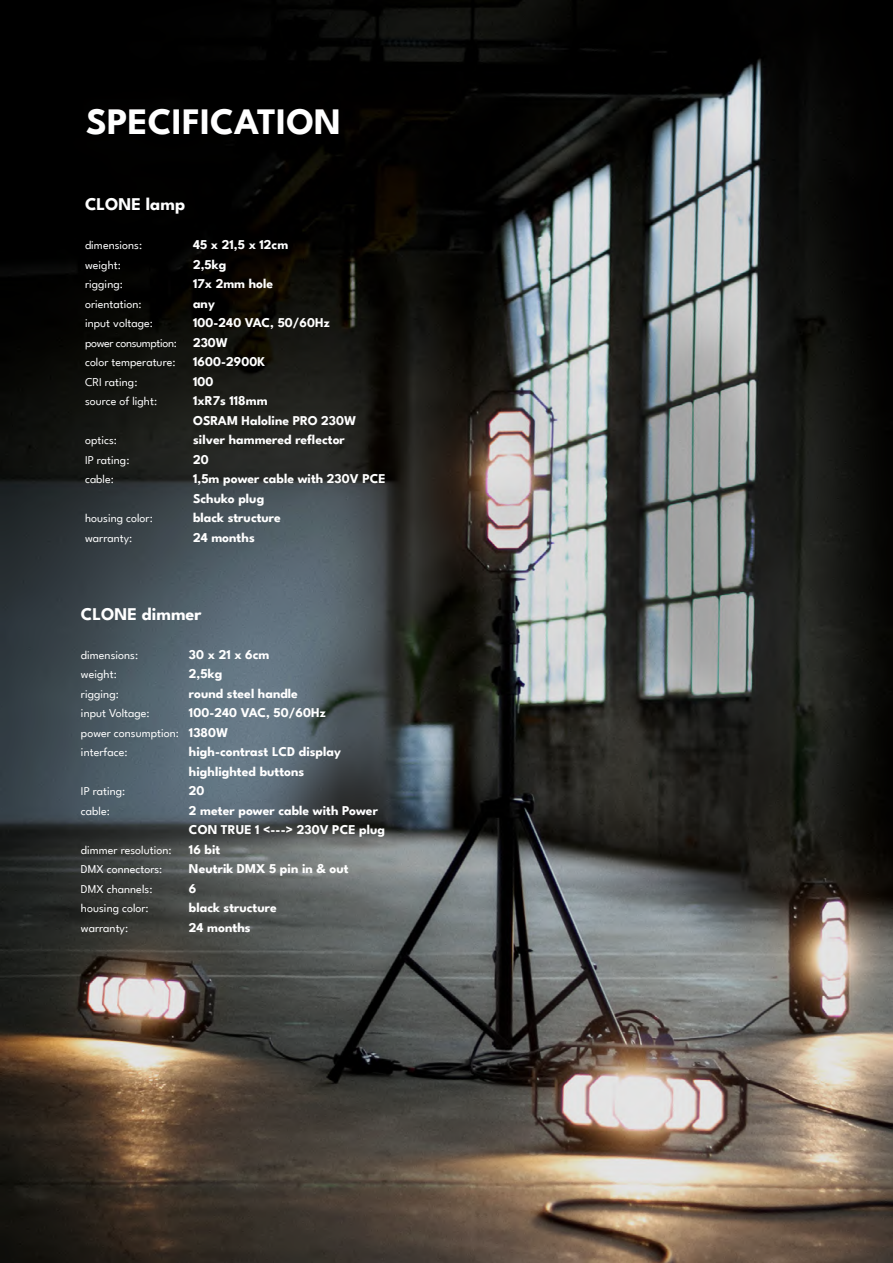
<style>
.page{position:relative;width:893px;height:1263px;background:#fff}
.page>*{position:absolute;margin:0;border:0;box-sizing:border-box;transform-origin:0 0}
.t1{font:700 37.5px "League Spartan";color:#fff}
.t2{font:700 18px "League Spartan";color:#fff}
.t3{font:700 13.5px/19.5px "League Spartan";color:#fff}
.t4{font:12px/19.5px "League Spartan";color:#fff}
.t5{font:12px/19.5px "League Spartan";letter-spacing:-.02em;color:#fff}
.s1{font-weight:700;font-size:13.5px}
</style>
<div class="page">
<img style="left:0;top:0;width:893px;height:1263px">
<h1 class="t1" style="left:86px;top:92px;width:257px">SPECIFICATION</h1>
<h2 class="t2" style="left:85px;top:190px;width:102px">CLONE lamp</h2>
<p class="t4" style="left:85px;top:234px;width:59px">dimensions:</p>
<p class="t3" style="left:193px;top:234px;width:97px">45 x 21,5 x 12cm</p>
<p class="t4" style="left:85px;top:254px;width:37px">weight:</p>
<p class="t3" style="left:193px;top:253px;width:35px">2,5kg</p>
<p class="t4" style="left:85px;top:273px;width:39px">rigging:</p>
<p class="t3" style="left:193px;top:273px;width:82px">17x 2mm hole</p>
<p class="t4" style="left:85px;top:293px;width:58px">orientation:</p>
<p class="t3" style="left:193px;top:292px;width:23px">any</p>
<p class="t4" style="left:85px;top:312px;width:69px">input voltage:</p>
<p class="t3" style="left:193px;top:312px;width:138px">100-240 VAC, 50/60Hz</p>
<p class="t5" style="left:85px;top:332px;width:145px">power consumption: <span class="s1">230W </span>color temperature:</p>
<p class="t3" style="left:193px;top:351px;width:74px">1600-2900K</p>
<p class="t4" style="left:85px;top:371px;width:54px">CRI rating:</p>
<p class="t3" style="left:193px;top:370px;width:22px">100</p>
<p class="t4" style="left:85px;top:390px;width:74px">source of light:</p>
<p class="t3" style="left:193px;top:390px;width:165px">1xR7s 118mm<br>OSRAM Haloline PRO 230W</p>
<p class="t4" style="left:85px;top:429px;width:33px">optics:</p>
<p class="t3" style="left:193px;top:429px;width:153px">silver hammered reflector</p>
<p class="t4" style="left:85px;top:449px;width:46px">IP rating:</p>
<p class="t3" style="left:193px;top:448px;width:17px">20</p>
<p class="t4" style="left:85px;top:468px;width:30px">cable:</p>
<p class="t3" style="left:193px;top:468px;width:194px">1,5m power cable with 230V PCE<br>Schuko plug</p>
<p class="t4" style="left:85px;top:507px;width:69px">housing color:</p>
<p class="t3" style="left:193px;top:507px;width:89px">black structure</p>
<p class="t4" style="left:85px;top:527px;width:49px">warranty:</p>
<p class="t3" style="left:193px;top:526px;width:63px">24 months</p>
<h2 class="t2" style="left:81px;top:600px;width:122px">CLONE dimmer</h2>
<p class="t4" style="left:81px;top:644px;width:59px">dimensions:</p>
<p class="t3" style="left:189px;top:643px;width:82px">30 x 21 x 6cm</p>
<p class="t4" style="left:81px;top:663px;width:37px">weight:</p>
<p class="t3" style="left:189px;top:663px;width:35px">2,5kg</p>
<p class="t4" style="left:81px;top:683px;width:39px">rigging:</p>
<p class="t3" style="left:189px;top:682px;width:110px">round steel handle</p>
<p class="t4" style="left:81px;top:702px;width:70px">input Voltage:</p>
<p class="t3" style="left:189px;top:702px;width:138px">100-240 VAC, 50/60Hz</p>
<p class="t4" style="left:81px;top:722px;width:149px">power consumption: <span class="s1">1380W </span>interface:</p>
<p class="t3" style="left:189px;top:741px;width:154px">high-contrast LCD display highlighted buttons</p>
<p class="t4" style="left:81px;top:780px;width:46px">IP rating:</p>
<p class="t3" style="left:189px;top:780px;width:17px">20</p>
<p class="t4" style="left:81px;top:800px;width:30px">cable:</p>
<p class="t3" style="left:189px;top:799px;width:198px">2 meter power cable with Power<br>CON TRUE 1 &lt;---&gt; 230V PCE plug</p>
<p class="t4" style="left:81px;top:839px;width:92px">dimmer resolution:</p>
<p class="t3" style="left:189px;top:838px;width:33px">16 bit</p>
<p class="t4" style="left:81px;top:858px;width:83px">DMX connectors:</p>
<p class="t3" style="left:189px;top:858px;width:161px">Neutrik DMX 5 pin in &amp; out</p>
<p class="t4" style="left:81px;top:878px;width:73px">DMX channels:</p>
<p class="t3" style="left:189px;top:877px;width:9px">6</p>
<p class="t4" style="left:81px;top:897px;width:69px">housing color:</p>
<p class="t3" style="left:189px;top:897px;width:89px">black structure</p>
<p class="t4" style="left:81px;top:917px;width:49px">warranty:</p>
<p class="t3" style="left:189px;top:916px;width:63px">24 months</p>
</div>
